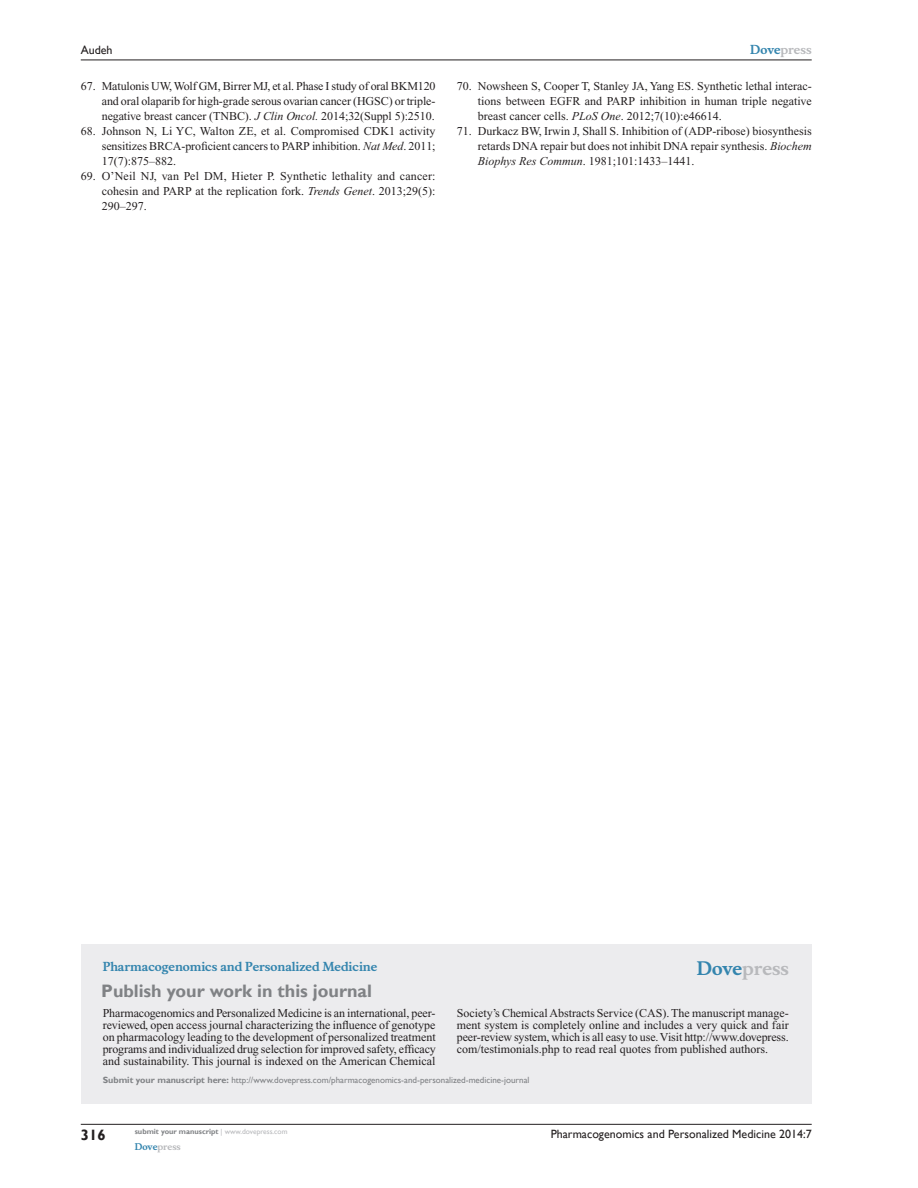
<style>
.page{position:relative;width:918px;height:1188px;background:#fff}
.page>*{position:absolute;margin:0;border:0;box-sizing:border-box;transform-origin:0 0}
.PromBx-H1{font:700 18px "Gill Sans";color:#808285}
.PromBx-Brand{font:700 18px "Musee";color:#b8b9bc}
.t1{font:700 15px "Gill Sans";color:#231f20}
.RefNL2{font:12px/15px "Times New Roman";color:#231f20;text-align:justify}
.PromBx-Tx{font:12px/12px "Times New Roman";color:#231f20;text-align:justify}
.t2{font:12px "Gill Sans";color:#231f20}
.PromBx-JrnlName{font:700 12px "Musee";color:#3485ae}
.t3{font:700 12px "Musee";color:#b8b9bc}
.PromBx-SubmitMssWebA{font:9px "Gill Sans";color:#808285}
.t4{font:700 9px "Musee";color:#b8b9bc}
.t5{font:700 7.5px "Gill Sans";color:#808285}
.s1{font-style:italic}
.s2{color:#3485ae}
.s3{font-weight:700}
.s4{font-weight:400;color:#b8b9bc}
</style>
<div class="page">
<div style="left:81px;top:944px;width:731px;height:159px;background:#ececee"></div>
<hr style="left:81px;top:1124px;width:731px;height:1px;background:#231f20">
<hr style="left:81px;top:60px;width:731px;height:1px;background:#231f20">
<p class="t2" style="left:81px;top:43px;width:33px">Audeh</p>
<p class="RefNL2" style="left:102px;top:79px;width:335px;text-indent:-21px">67. Matulonis UW, Wolf GM, Birrer MJ, et al. Phase I study of oral BKM120 and oral olaparib for high-grade serous ovarian cancer (HGSC) or triple&shy;negative breast cancer (TNBC). <span class="s1">J Clin Oncol.</span> 2014;32(Suppl 5):2510.</p>
<p class="RefNL2" style="left:102px;top:124px;width:335px;text-indent:-21px">68. Johnson N, Li YC, Walton ZE, et al. Compromised CDK1 activity sensitizes BRCA-proficient cancers to PARP inhibition. <span class="s1">Nat Med</span>. 2011; 17(7):875–882.</p>
<p class="RefNL2" style="left:102px;top:169px;width:335px;text-indent:-21px">69. O’Neil NJ, van Pel DM, Hieter P. Synthetic lethality and cancer: cohesin and PARP at the replication fork. <span class="s1">Trends Genet</span>. 2013;29(5):<br>290–297.</p>
<p class="t3" style="left:750px;top:43px;width:63px"><span class="s2">Dove</span>press</p>
<p class="RefNL2" style="left:478px;top:79px;width:335px;text-indent:-21px">70. Nowsheen S, Cooper T, Stanley JA, Yang ES. Synthetic lethal interac&shy;tions between EGFR and PARP inhibition in human triple negative breast cancer cells. <span class="s1">PLoS One</span>. 2012;7(10):e46614.</p>
<p class="RefNL2" style="left:478px;top:124px;width:335px;text-indent:-21px">71. Durkacz BW, Irwin J, Shall S. Inhibition of (ADP-ribose) biosynthesis retards DNA repair but does not inhibit DNA repair synthesis. <span class="s1">Biochem Biophys Res Commun</span>. 1981;101:1433–1441.</p>
<p class="PromBx-JrnlName" style="left:103px;top:959px;width:276px">Pharmacogenomics and Personalized Medicine</p>
<p class="PromBx-H1" style="left:101px;top:980px;width:272px">Publish your work in this journal</p>
<p class="PromBx-Brand" style="left:697px;top:958px;width:94px"><span class="s2">Dove</span>press</p>
<p class="PromBx-Tx" style="left:103px;top:1007px;width:335px">Pharmacogenomics and Personalized Medicine is an international, peer&shy;reviewed, open access journal characterizing the influence of genotype on pharmacology leading to the development of personalized treatment programs and individualized drug selection for improved safety, efficacy and sustainability. This journal is indexed on the American Chemical</p>
<p class="PromBx-Tx" style="left:457px;top:1007px;width:333px">Society’s Chemical Abstracts Service (CAS). The manuscript manage&shy;ment system is completely online and includes a very quick and fair peer-review system, which is all easy to use. Visit http://www.dovepress. com/testimonials.php to read real quotes from published authors.</p>
<p class="PromBx-SubmitMssWebA" style="left:103px;top:1075px;width:428px"><span class="s3">Submit your manuscript here:</span> http://www.dovepress.com/pharmacogenomics-and-personalized-medicine-journal</p>
<p class="t1" style="left:81px;top:1126px;width:26px">316</p>
<p class="t5" style="left:135px;top:1127px;width:154px">submit your manuscript <span class="s4">| www.dovepress.com</span></p>
<p class="t4" style="left:135px;top:1141px;width:48px"><span class="s2">Dove</span>press</p>
<p class="t2" style="left:551px;top:1127px;width:263px">Pharmacogenomics and Personalized Medicine 2014:7</p>
</div>
